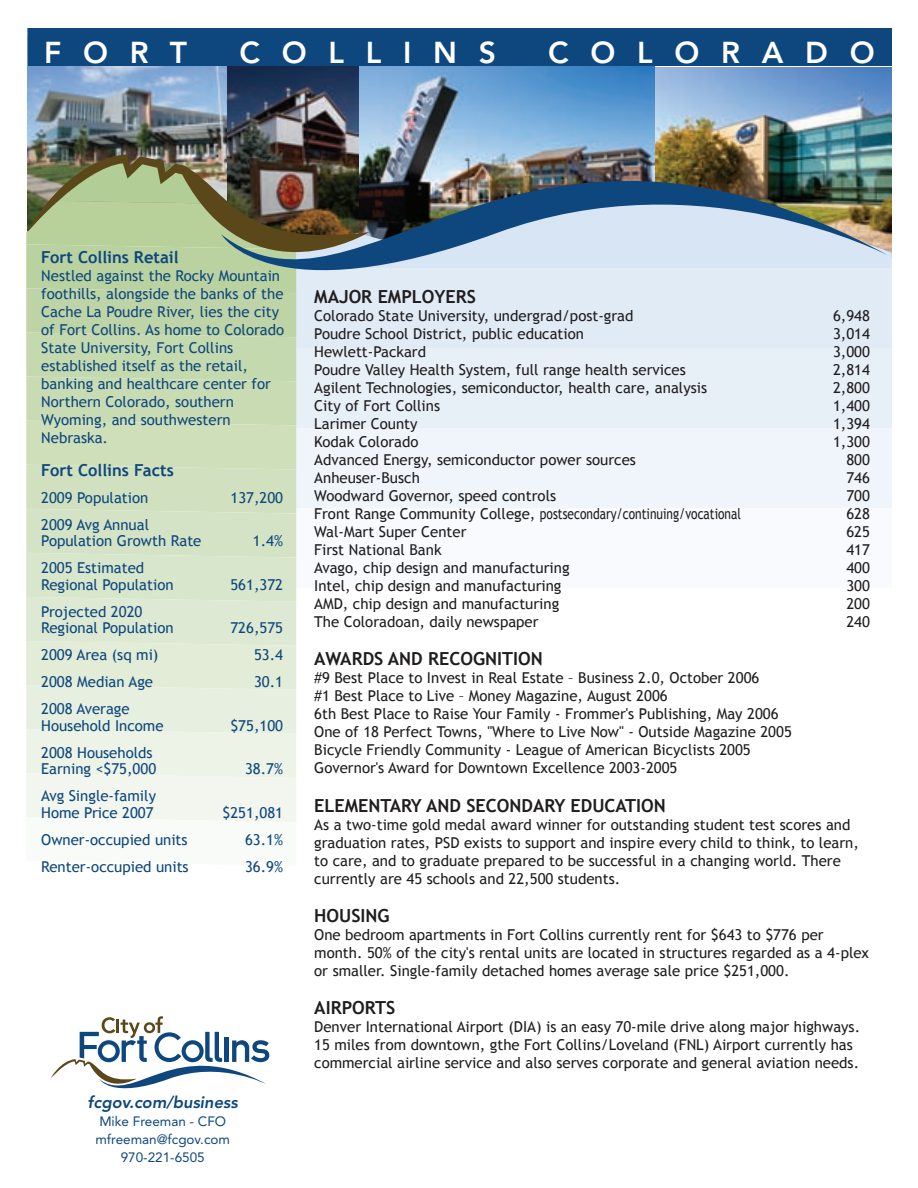
<style>
.page{position:relative;width:918px;height:1188px;background:#fff}
.page>*{position:absolute;margin:0;border:0;box-sizing:border-box;transform-origin:0 0}
.t1{font:800 30px "Avenir";letter-spacing:.725em;color:#fff}
.t2{font:700 18px "Trebuchet MS";color:#201d1e}
.t3{font:700 16.5px "Trebuchet MS";color:#0d477d}
.t4{font:italic 800 16.5px "Avenir";color:#0d477d}
.t5{font:15px/18px "Trebuchet MS";color:#201d1e}
.t6{font:15px/18px "Trebuchet MS";color:#0d477d}
.t7{font:13.5px/18px "Avenir";color:#0d477d;text-align:center}
</style>
<div class="page">
<img style="left:28px;top:65px;width:193px;height:89px">
<div style="left:296px;top:268px;width:596px;height:80px;background:#e0ebf6"></div>
<div style="left:296px;top:348px;width:596px;height:80px;background:#e7eff7"></div>
<div style="left:296px;top:428px;width:596px;height:80px;background:#eff5fb"></div>
<div style="left:296px;top:508px;width:596px;height:80px;background:#f8fafd"></div>
<div style="left:28px;top:28px;width:864px;height:37px;background:#0d477d"></div>
<img style="left:221px;top:65px;width:668px;height:277px">
<svg style="left:26px;top:158px;width:270px;height:931px"></svg>
<h1 class="t1" style="left:44px;top:35px;width:144px">FORT</h1>
<h1 class="t1" style="left:240px;top:35px;width:258px">COLLINS</h1>
<h1 class="t1" style="left:548px;top:35px;width:328px">COLORADO</h1>
<p class="t3" style="left:41px;top:246px;width:139px">Fort Collins Retail</p>
<p class="t6" style="left:41px;top:267px;width:244px">Nestled against the Rocky Mountain foothills, alongside the banks of the<br>Cache La Poudre River, lies the city of Fort Collins. As home to Colorado<br>State University, Fort Collins established itself as the retail, banking and healthcare center for<br>Northern Colorado, southern<br>Wyoming, and southwestern<br>Nebraska.</p>
<p class="t3" style="left:41px;top:459px;width:134px">Fort Collins Facts</p>
<p class="t6" style="left:41px;top:489px;width:109px">2009 Population</p>
<p class="t6" style="left:230px;top:489px;width:54px">137,200</p>
<p class="t6" style="left:41px;top:516px;width:162px;line-height:16.5px">2009 Avg Annual<br>Population Growth Rate</p>
<p class="t6" style="left:253px;top:532px;width:32px">1.4%</p>
<p class="t6" style="left:41px;top:560px;width:134px;line-height:16.5px">2005 Estimated<br>Regional Population</p>
<p class="t6" style="left:41px;top:603px;width:134px;line-height:16.5px">Projected 2020<br>Regional Population</p>
<p class="t6" style="left:230px;top:576px;width:54px">561,372</p>
<p class="t6" style="left:230px;top:619px;width:54px">726,575</p>
<p class="t6" style="left:41px;top:646px;width:119px">2009 Area (sq mi)</p>
<p class="t6" style="left:254px;top:646px;width:31px">53.4</p>
<p class="t6" style="left:41px;top:673px;width:113px">2008 Median Age</p>
<p class="t6" style="left:254px;top:673px;width:31px">30.1</p>
<p class="t6" style="left:41px;top:701px;width:124px;line-height:16.5px">2008 Average<br>Household Income</p>
<p class="t6" style="left:230px;top:717px;width:54px">$75,100</p>
<p class="t6" style="left:41px;top:744px;width:116px;line-height:16.5px">2008 Households<br>Earning &lt;$75,000</p>
<p class="t6" style="left:41px;top:788px;width:116px;line-height:16.5px">Avg Single-family<br>Home Price 2007</p>
<p class="t6" style="left:245px;top:760px;width:40px">38.7%</p>
<p class="t6" style="left:223px;top:804px;width:62px">$251,081</p>
<p class="t6" style="left:41px;top:831px;width:148px">Owner-occupied units</p>
<p class="t6" style="left:245px;top:831px;width:40px">63.1%</p>
<p class="t6" style="left:41px;top:858px;width:149px">Renter-occupied units</p>
<p class="t6" style="left:245px;top:858px;width:40px">36.9%</p>
<p class="t4" style="left:88px;top:1093px;width:152px">fcgov.com/business</p>
<p class="t7" style="left:95px;top:1113px;width:136px">Mike Freeman - CFO mfreeman@fcgov.com<br>970-221-6505</p>
<p class="t2" style="left:314px;top:286px;width:163px">MAJOR EMPLOYERS</p>
<p class="t5" style="left:314px;top:307px;width:321px">Colorado State University, undergrad/post-grad</p>
<p class="t5" style="left:833px;top:307px;width:38px">6,948</p>
<p class="t5" style="left:314px;top:325px;width:271px">Poudre School District, public education</p>
<p class="t5" style="left:833px;top:325px;width:38px">3,014</p>
<p class="t5" style="left:314px;top:343px;width:113px">Hewlett-Packard</p>
<p class="t5" style="left:833px;top:343px;width:38px">3,000</p>
<p class="t5" style="left:314px;top:361px;width:373px">Poudre Valley Health System, full range health services</p>
<p class="t5" style="left:833px;top:361px;width:38px">2,814</p>
<p class="t5" style="left:314px;top:379px;width:394px">Agilent Technologies, semiconductor, health care, analysis</p>
<p class="t5" style="left:833px;top:379px;width:38px">2,800</p>
<p class="t5" style="left:314px;top:397px;width:127px">City of Fort Collins</p>
<p class="t5" style="left:833px;top:397px;width:38px">1,400</p>
<p class="t5" style="left:314px;top:415px;width:105px">Larimer County</p>
<p class="t5" style="left:833px;top:415px;width:38px">1,394</p>
<p class="t5" style="left:314px;top:433px;width:106px">Kodak Colorado</p>
<p class="t5" style="left:833px;top:433px;width:38px">1,300</p>
<p class="t5" style="left:314px;top:451px;width:323px">Advanced Energy, semiconductor power sources</p>
<p class="t5" style="left:846px;top:451px;width:25px">800</p>
<p class="t5" style="left:314px;top:469px;width:107px">Anheuser-Busch</p>
<p class="t5" style="left:846px;top:469px;width:25px">746</p>
<p class="t5" style="left:314px;top:487px;width:243px">Woodward Governor, speed controls</p>
<p class="t5" style="left:846px;top:487px;width:25px">700</p>
<p class="t5" style="left:314px;top:505px;width:428px">Front Range Community College, postsecondary/continuing/vocational</p>
<p class="t5" style="left:846px;top:505px;width:25px">628</p>
<p class="t5" style="left:314px;top:523px;width:154px">Wal-Mart Super Center</p>
<p class="t5" style="left:846px;top:523px;width:25px">625</p>
<p class="t5" style="left:314px;top:541px;width:129px">First National Bank</p>
<p class="t5" style="left:846px;top:541px;width:25px">417</p>
<p class="t5" style="left:314px;top:559px;width:257px">Avago, chip design and manufacturing</p>
<p class="t5" style="left:846px;top:559px;width:25px">400</p>
<p class="t5" style="left:314px;top:577px;width:249px">Intel, chip design and manufacturing</p>
<p class="t5" style="left:846px;top:577px;width:25px">300</p>
<p class="t5" style="left:314px;top:595px;width:247px">AMD, chip design and manufacturing</p>
<p class="t5" style="left:846px;top:595px;width:25px">200</p>
<p class="t5" style="left:314px;top:613px;width:226px">The Coloradoan, daily newspaper</p>
<p class="t5" style="left:846px;top:613px;width:25px">240</p>
<p class="t2" style="left:314px;top:648px;width:230px">AWARDS AND RECOGNITION</p>
<p class="t5" style="left:314px;top:669px;width:479px">#9 Best Place to Invest in Real Estate – Business 2.0, October 2006<br>#1 Best Place to Live – Money Magazine, August 2006<br>6th Best Place to Raise Your Family - Frommer's Publishing, May 2006<br>One of 18 Perfect Towns, "Where to Live Now" - Outside Magazine 2005<br>Bicycle Friendly Community - League of American Bicyclists 2005<br>Governor's Award for Downtown Excellence 2003-2005</p>
<p class="t2" style="left:314px;top:794px;width:353px">ELEMENTARY AND SECONDARY EDUCATION</p>
<p class="t5" style="left:314px;top:816px;width:546px">As a two-time gold medal award winner for outstanding student test scores and graduation rates, PSD exists to support and inspire every child to think, to learn, to care, and to graduate prepared to be successful in a changing world. There currently are 45 schools and 22,500 students.</p>
<p class="t2" style="left:314px;top:904px;width:77px">HOUSING</p>
<p class="t5" style="left:314px;top:926px;width:556px">One bedroom apartments in Fort Collins currently rent for $643 to $776 per month. 50% of the city's rental units are located in structures regarded as a 4-plex or smaller. Single-family detached homes average sale price $251,000.</p>
<p class="t2" style="left:314px;top:996px;width:83px">AIRPORTS</p>
<p class="t5" style="left:314px;top:1018px;width:547px">Denver International Airport (DIA) is an easy 70-mile drive along major highways.<br>15 miles from downtown, gthe Fort Collins/Loveland (FNL) Airport currently has commercial airline service and also serves corporate and general aviation needs.</p>
</div>
